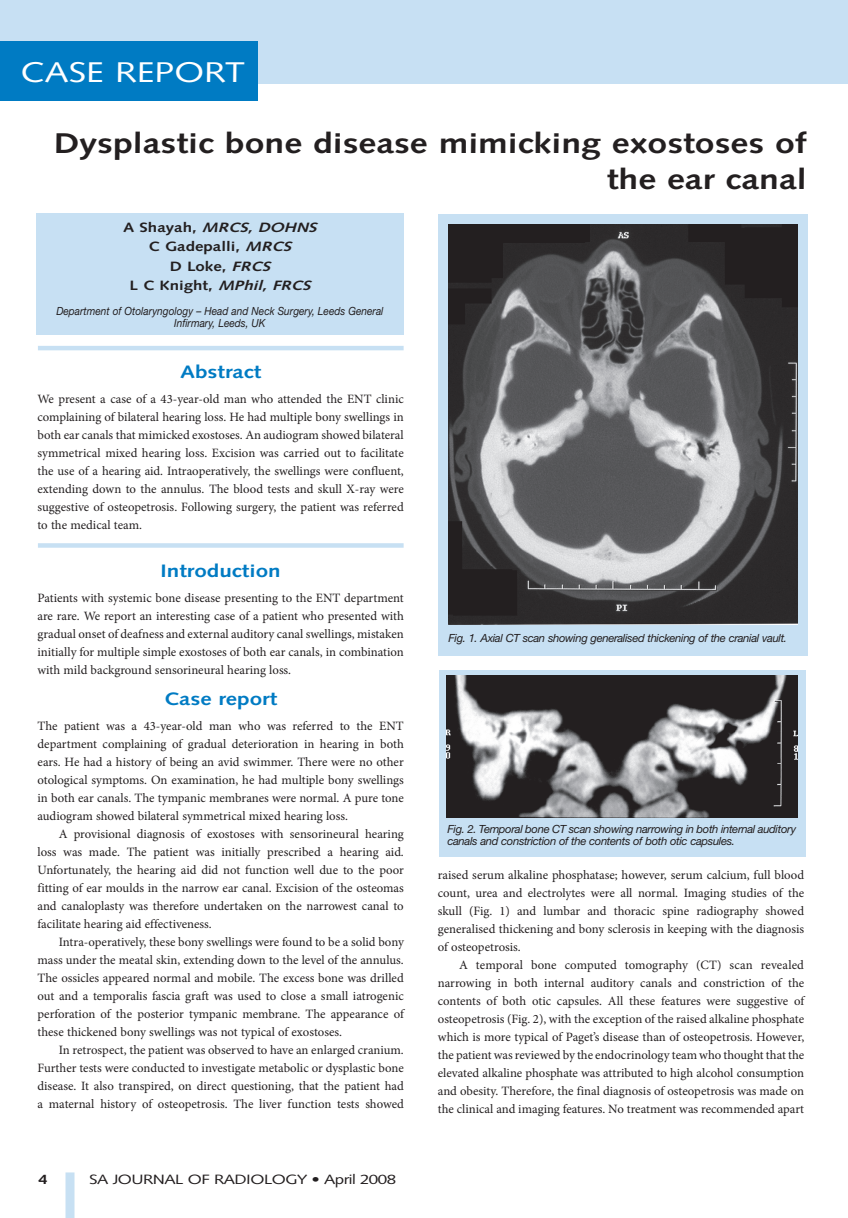
<style>
.page{position:relative;width:848px;height:1218px;background:#fff}
.page>*{position:absolute;margin:0;border:0;box-sizing:border-box;transform-origin:0 0}
.t1{font:700 28.5px/36px "Syntax";color:#231f20;text-align:right;scale:1.25 1}
.t2{font:28.5px "Syntax";color:#fff;scale:1.25 1}
.t3{font:700 18px "Syntax";color:#007bc3;scale:1.25 1}
.t4{font:700 13.5px/19.5px "Syntax";color:#231f20;text-align:center;scale:1.25 1}
.t5{font:13.5px "Syntax";letter-spacing:-.03em;color:#231f20;scale:1.25 1}
.t6{font:12.75px/18px "Minion Pro";color:#231f20;text-align:justify}
.t7{font:italic 11.25px/12px "Helvetica Neue";letter-spacing:-.03em;color:#231f20}
.t8{font:italic 11.25px/12px "Helvetica Neue";color:#231f20;text-align:center;scale:.9 1}
.s1{font-style:italic}
</style>
<div class="page">
<div style="left:0;top:0;width:848px;height:84px;background:#c7e0f3"></div>
<div style="left:0;top:41px;width:257px;height:60px;background:#007bc3"></div>
<div style="left:36px;top:214px;width:368px;height:121px;background:#c7e0f3"></div>
<hr style="left:38px;top:346px;width:366px;height:4px;background:#c7e0f3">
<div style="left:38px;top:543px;width:366px;height:5px;background:#c7e0f3"></div>
<div style="left:438px;top:214px;width:370px;height:442px;background:#c7e0f3"></div>
<img style="left:448px;top:224px;width:349px;height:401px">
<div style="left:439px;top:670px;width:366px;height:186px;background:#c7e0f3"></div>
<img style="left:446px;top:675px;width:351px;height:142px">
<div style="left:66px;top:1172px;width:9px;height:46px;background:#c7e0f3"></div>
<h1 class="t2" style="left:21px;top:55px;width:181px">CASE REPORT</h1>
<h1 class="t1" style="left:54px;top:126px;width:604px">Dysplastic bone disease mimicking exostoses of the ear canal</h1>
<p class="t4" style="left:123px;top:218px;width:160px">A S h ay a h , <span class="s1">MRCS,DOHNS<br></span>C Gadepalli, <span class="s1">MRCS<br></span>D Loke, <span class="s1">FRCS<br></span>L C K n i g h t , <span class="s1">MPhil,FRCS</span></p>
<p class="t8" style="left:56px;top:305px;width:365px">Department of Otolaryngology – Head and Neck Surgery, Leeds General<br>Infirmary, Leeds, UK</p>
<h2 class="t3" style="left:180px;top:362px;width:66px">Abstract</h2>
<p class="t6" style="left:38px;top:390px;width:368px">We present a case of a 43-year-old man who attended the ENT clinic complaining of bilateral hearing loss. He had multiple bony swellings in both ear canals that mimicked exostoses. An audiogram showed bilateral symmetrical mixed hearing loss. Excision was carried out to facilitate the use of a hearing aid. Intraoperatively, the swellings were confluent, extending down to the annulus. The blood tests and skull X-ray were suggestive of osteopetrosis. Following surgery, the patient was referred to the medical team.</p>
<h2 class="t3" style="left:161px;top:561px;width:98px">Introduction</h2>
<p class="t6" style="left:38px;top:589px;width:368px">Patients with systemic bone disease presenting to the ENT department are rare. We report an interesting case of a patient who presented with gradual onset of deafness and external auditory canal swellings, mistaken initially for multiple simple exostoses of both ear canals, in combination with mild background sensorineural hearing loss.</p>
<h2 class="t3" style="left:164px;top:689px;width:92px">Case report</h2>
<p class="t6" style="left:38px;top:717px;width:368px">The patient was a 43-year-old man who was referred to the ENT department complaining of gradual deterioration in hearing in both ears. He had a history of being an avid swimmer. There were no other otological symptoms. On examination, he had multiple bony swellings in both ear canals. The tympanic membranes were normal. A pure tone audiogram showed bilateral symmetrical mixed hearing loss.</p>
<p class="t6" style="left:38px;top:825px;width:368px;text-indent:21px">A provisional diagnosis of exostoses with sensorineural hearing loss was made. The patient was initially prescribed a hearing aid.<br>Unfortunately, the hearing aid did not function well due to the poor fitting of ear moulds in the narrow ear canal. Excision of the osteomas and canaloplasty was therefore undertaken on the narrowest canal to facilitate hearing aid effectiveness.</p>
<p class="t6" style="left:38px;top:933px;width:368px;text-indent:21px">Intra-operatively, these bony swellings were found to be a solid bony mass under the meatal skin, extending down to the level of the annulus.<br>The ossicles appeared normal and mobile. The excess bone was drilled out and a temporalis fascia graft was used to close a small iatrogenic perforation of the posterior tympanic membrane. The appearance of these thickened bony swellings was not typical of exostoses.</p>
<p class="t6" style="left:38px;top:1041px;width:368px;text-indent:21px">In retrospect, the patient was observed to have an enlarged cranium.<br>Further tests were conducted to investigate metabolic or dysplastic bone disease. It also transpired, on direct questioning, that the patient had a maternal history of osteopetrosis. The liver function tests showed</p>
<p class="t5" style="left:89px;top:1171px;width:247px">SA JOURNAL OF RADIOLOGY • April 2008</p>
<p class="t7" style="left:448px;top:631px;width:340px">Fig. 1. Axial CT scan showing generalised thickening of the cranial vault.</p>
<p class="t7" style="left:447px;top:823px;width:350px">Fig. 2. Temporal bone CT scan showing narrowing in both internal auditory canals and constriction of the contents of both otic capsules.</p>
<p class="t6" style="left:438px;top:865px;width:368px">raised serum alkaline phosphatase; however, serum calcium, full blood count, urea and electrolytes were all normal. Imaging studies of the skull (Fig. 1) and lumbar and thoracic spine radiography showed generalised thickening and bony sclerosis in keeping with the diagnosis of osteopetrosis.</p>
<p class="t6" style="left:438px;top:955px;width:368px;text-indent:21px">A temporal bone computed tomography (CT) scan revealed narrowing in both internal auditory canals and constriction of the contents of both otic capsules. All these features were suggestive of osteopetrosis (Fig. 2), with the exception of the raised alkaline phosphate which is more typical of Paget’s disease than of osteopetrosis. However, the patient was reviewed by the endocrinology team who thought that the elevated alkaline phosphate was attributed to high alcohol consumption and obesity. Therefore, the final diagnosis of osteopetrosis was made on the clinical and imaging features. No treatment was recommended apart</p>
</div>
